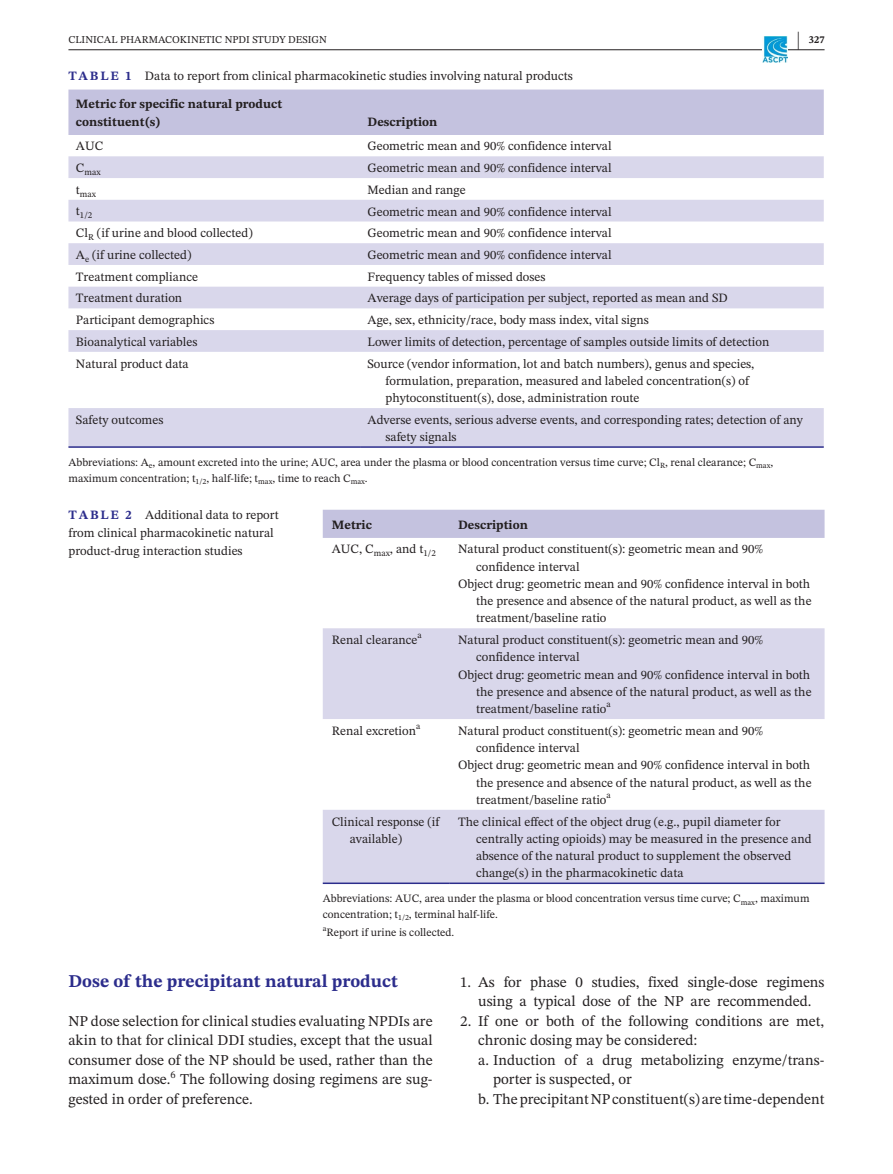
<style>
.page{position:relative;width:893px;height:1174px;background:#fff}
.page>*{position:absolute;margin:0;border:0;box-sizing:border-box;transform-origin:0 0}
.t1{font:700 21px "STIX Two Text";color:#231f20;scale:.42 1}
.t2{font:700 18px "STIX Two Text";color:#2c2d8c}
.t3{font:15px/19.5px "STIX Two Text";color:#231f20;text-align:justify}
.t4{font:12.75px/17.2px "STIX Two Text";color:#231f20}
.t5{font:700 12.75px/17.2px "STIX Two Text";color:#231f20}
.t6{font:11.25px/15.8px "STIX Two Text";color:#231f20}
.t7{font:10.5px "STIX Two Text";color:#231f20}
.t8{font:700 10.5px "STIX Two Text";color:#231f20}
.t9{font:8.85px "STIX Two Text";color:#231f20}
.t10{font:7.8px "STIX Two Text";color:#231f20}
.s1{font-weight:700;color:#2c2d8c}
</style>
<div class="page">
<hr style="left:68px;top:49px;width:756px;height:1px;background:#231f20">
<img style="left:762px;top:37px;width:25px;height:25px">
<div style="left:68px;top:90px;width:756px;height:45px;background:#c4c2df"></div>
<svg style="left:68px;top:156px;width:756px;height:290px"></svg>
<hr style="left:68px;top:446px;width:292px;height:2px;background:#2c2d8c">
<hr style="left:360px;top:446px;width:464px;height:2px;background:#2c2d8c">
<div style="left:323px;top:510px;width:501px;height:28px;background:#c4c2df"></div>
<svg style="left:323px;top:628px;width:501px;height:254px;fill:#d9d7eb"></svg>
<hr style="left:323px;top:882px;width:126px;height:2px;background:#2c2d8c">
<hr style="left:449px;top:882px;width:375px;height:2px;background:#2c2d8c">
<h1 class="t1" style="left:797px;top:24px;width:8px">|</h1>
<p class="t7" style="left:68px;top:32px;width:260px">CLINICAL PHARMACOKINETIC NPDI STUDY DESIGN</p>
<p class="t8" style="left:809px;top:32px;width:17px">327</p>
<p class="t4" style="left:68px;top:67px;width:506px"><span class="s1">TABLE 1</span> Data to report from clinical pharmacokinetic studies involving natural products</p>
<p class="t5" style="left:76px;top:96px;width:208px">Metric for specific natural product constituent(s)</p>
<p class="t5" style="left:368px;top:113px;width:71px">Description</p>
<p class="t4" style="left:76px;top:137px;width:29px">AUC</p>
<p class="t4" style="left:368px;top:137px;width:246px">Geometric mean and 90% confidence interval</p>
<p class="t9" style="left:76px;top:166px;width:26px"><sup>C</sup>max</p>
<p class="t4" style="left:368px;top:159px;width:246px">Geometric mean and 90% confidence interval</p>
<p class="t9" style="left:76px;top:187px;width:22px"><sup>t</sup>max</p>
<p class="t4" style="left:368px;top:181px;width:100px">Median and range</p>
<p class="t9" style="left:76px;top:209px;width:18px"><sup>t</sup>1/2</p>
<p class="t4" style="left:368px;top:202px;width:246px">Geometric mean and 90% confidence interval</p>
<p class="t4" style="left:76px;top:224px;width:178px">Cl<sub>R</sub> (if urine and blood collected)</p>
<p class="t4" style="left:368px;top:224px;width:246px">Geometric mean and 90% confidence interval</p>
<p class="t4" style="left:76px;top:246px;width:117px">A<sub>e</sub> (if urine collected)</p>
<p class="t4" style="left:368px;top:246px;width:246px">Geometric mean and 90% confidence interval</p>
<p class="t4" style="left:76px;top:268px;width:123px">Treatment compliance</p>
<p class="t4" style="left:368px;top:268px;width:179px">Frequency tables of missed doses</p>
<p class="t4" style="left:76px;top:289px;width:108px">Treatment duration</p>
<p class="t4" style="left:368px;top:289px;width:362px">Average days of participation per subject, reported as mean and SD</p>
<p class="t4" style="left:76px;top:311px;width:140px">Participant demographics</p>
<p class="t4" style="left:368px;top:311px;width:283px">Age, sex, ethnicity/race, body mass index, vital signs</p>
<p class="t4" style="left:76px;top:333px;width:123px">Bioanalytical variables</p>
<p class="t4" style="left:368px;top:333px;width:403px">Lower limits of detection, percentage of samples outside limits of detection</p>
<p class="t4" style="left:76px;top:354px;width:114px">Natural product data</p>
<p class="t4" style="left:386px;top:354px;width:370px;text-indent:-18px">Source (vendor information, lot and batch numbers), genus and species, formulation, preparation, measured and labeled concentration(s) of phytoconstituent(s), dose, administration route</p>
<p class="t4" style="left:76px;top:411px;width:89px">Safety outcomes</p>
<p class="t4" style="left:386px;top:411px;width:419px;text-indent:-18px">Adverse events, serious adverse events, and corresponding rates; detection of any safety signals</p>
<p class="t6" style="left:68px;top:454px;width:706px">Abbreviations: A<sub>e</sub>, amount excreted into the urine; AUC, area under the plasma or blood concentration versus time curve; Cl<sub>R</sub>, renal clearance; C<sub>max</sub>, maximum concentration; t<sub>1/2</sub>, half-life; t<sub>max</sub>, time to reach C<sub>max</sub>.</p>
<p class="t5" style="left:332px;top:516px;width:42px">Metric</p>
<p class="t5" style="left:458px;top:516px;width:71px">Description</p>
<p class="t4" style="left:332px;top:540px;width:106px">AUC, C<sub>max</sub>, and t<sub>1/2</sub></p>
<p class="t4" style="left:458px;top:540px;width:307px">Natural product constituent(s): geometric mean and 90%</p>
<p class="t4" style="left:476px;top:557px;width:105px">confidence interval</p>
<p class="t4" style="left:458px;top:575px;width:354px">Object drug: geometric mean and 90% confidence interval in both</p>
<p class="t4" style="left:476px;top:592px;width:337px">the presence and absence of the natural product, as well as the</p>
<p class="t4" style="left:476px;top:609px;width:132px">treatment/baseline ratio</p>
<p class="t4" style="left:332px;top:631px;width:87px">Renal clearance</p>
<p class="t9" style="left:417px;top:629px;width:6px">a</p>
<p class="t4" style="left:458px;top:631px;width:307px">Natural product constituent(s): geometric mean and 90%</p>
<p class="t4" style="left:476px;top:648px;width:105px">confidence interval</p>
<p class="t4" style="left:458px;top:665px;width:354px">Object drug: geometric mean and 90% confidence interval in both</p>
<p class="t4" style="left:476px;top:683px;width:337px">the presence and absence of the natural product, as well as the</p>
<p class="t4" style="left:476px;top:700px;width:132px">treatment/baseline ratio</p>
<p class="t9" style="left:606px;top:698px;width:6px">a</p>
<p class="t4" style="left:332px;top:722px;width:90px">Renal excretion<sup>a</sup></p>
<p class="t4" style="left:458px;top:722px;width:307px">Natural product constituent(s): geometric mean and 90%</p>
<p class="t4" style="left:476px;top:739px;width:105px">confidence interval</p>
<p class="t4" style="left:458px;top:756px;width:354px">Object drug: geometric mean and 90% confidence interval in both</p>
<p class="t4" style="left:476px;top:773px;width:337px">the presence and absence of the natural product, as well as the</p>
<p class="t4" style="left:476px;top:791px;width:132px">treatment/baseline ratio</p>
<p class="t9" style="left:606px;top:788px;width:6px">a</p>
<p class="t4" style="left:350px;top:812px;width:91px;text-indent:-18px">Clinical response (if available)</p>
<p class="t4" style="left:476px;top:812px;width:337px;text-indent:-18px">The clinical effect of the object drug (e.g., pupil diameter for centrally acting opioids) may be measured in the presence and absence of the natural product to supplement the observed change(s) in the pharmacokinetic data</p>
<p class="t6" style="left:323px;top:890px;width:488px">Abbreviations: AUC, area under the plasma or blood concentration versus time curve; C<sub>max</sub>, maximum concentration; t<sub>1/2</sub>, terminal half-life.</p>
<p class="t10" style="left:323px;top:922px;width:5px">a</p>
<p class="t6" style="left:327px;top:924px;width:129px">Report if urine is collected.</p>
<p class="t4" style="left:68px;top:506px;width:212px;line-height:18px"><span class="s1">TABLE 2</span> Additional data to report from clinical pharmacokinetic natural product-drug interaction studies</p>
<h2 class="t2" style="left:68px;top:968px;width:331px">Dose of the precipitant natural product</h2>
<p class="t3" style="left:68px;top:1011px;width:366px">NP dose selection for clinical studies evaluating NPDIs are akin to that for clinical DDI studies, except that the usual consumer dose of the NP should be used, rather than the maximum dose.</p>
<p class="t7" style="left:171px;top:1066px;width:7px">6</p>
<p class="t3" style="left:68px;top:1069px;width:366px;text-indent:112px">The following dosing regimens are sug&shy;gested in order of preference.</p>
<p class="t3" style="left:460px;top:972px;width:366px;text-align:center">1. As for phase 0 studies, fixed single-dose regimens using a typical dose of the NP are recommended.</p>
<p class="t3" style="left:460px;top:1011px;width:366px">2. If one or both of the following conditions are met,</p>
<p class="t3" style="left:478px;top:1030px;width:221px">chronic dosing may be considered:</p>
<p class="t3" style="left:478px;top:1050px;width:348px">a. Induction of a drug metabolizing enzyme/trans-</p>
<p class="t3" style="left:493px;top:1069px;width:140px">porter is suspected, or</p>
<p class="t3" style="left:478px;top:1089px;width:348px">b. TheprecipitantNPconstituent(s) are time-dependent</p>
</div>
